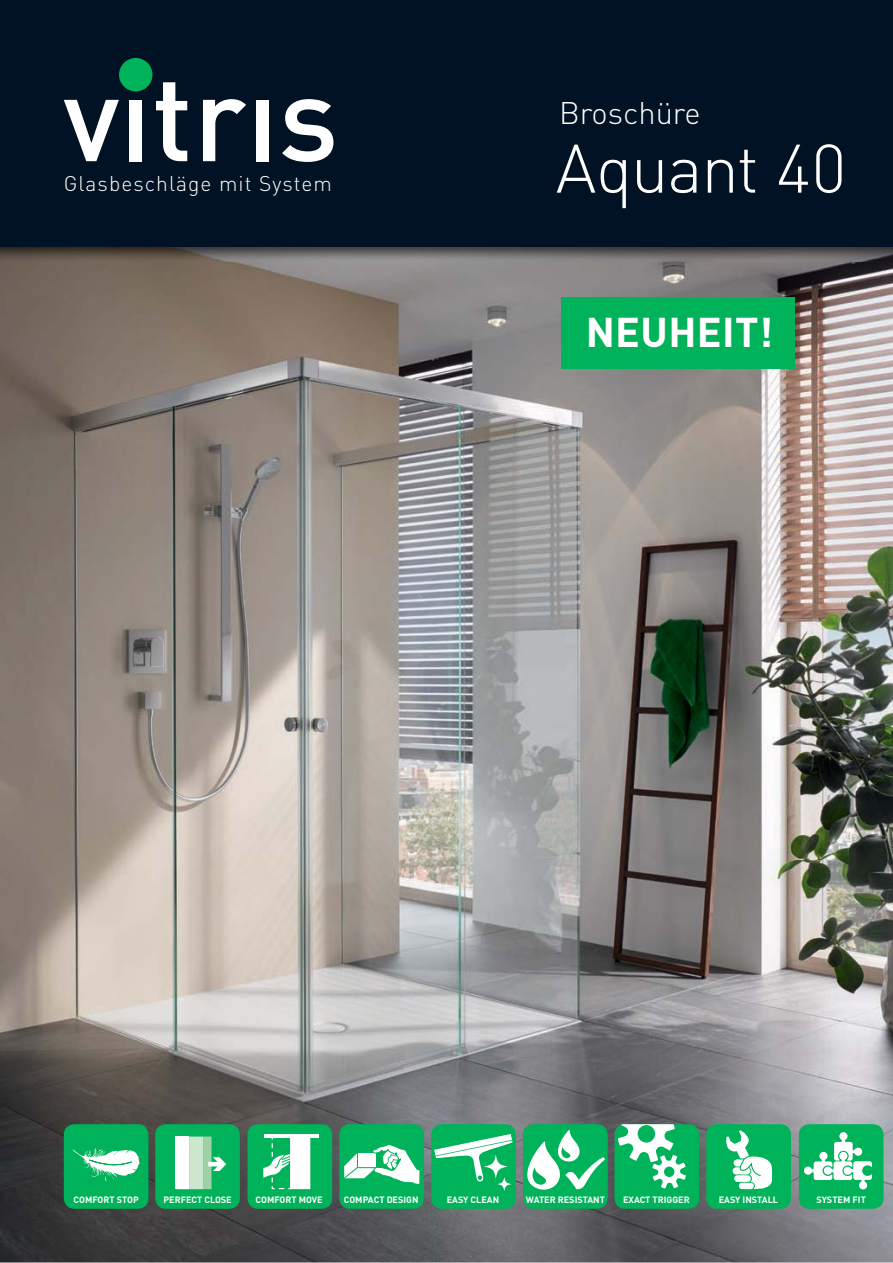
<style>
.page{position:relative;width:893px;height:1263px;background:#fff}
.page>*{position:absolute;margin:0;border:0;box-sizing:border-box;transform-origin:0 0}
.t1{font:300 67.5px "DIN Pro";letter-spacing:-.02em;color:#fff}
.t2{font:700 41.1px "DIN Pro";letter-spacing:.01em;color:#fff}
.t3{font:300 30.9px "DIN Pro";color:#fff}
.t4{font:300 21px "DIN Pro";letter-spacing:.05em;color:#fff}
.t5{font:700 9.15px "DIN";color:#fff}
</style>
<div class="page">
<img style="left:0;top:261px;width:892px;height:1002px">
<img style="left:0;top:247px;width:892px;height:14px">
<div style="left:0;top:0;width:892px;height:247px;background:#001223"></div>
<svg style="left:64px;top:100px;width:55px;height:61px"></svg>
<div style="left:130px;top:100px;width:12px;height:61px;background:#fff"></div>
<svg style="left:156px;top:82px;width:31px;height:79px"></svg>
<svg style="left:203px;top:99px;width:43px;height:62px"></svg>
<div style="left:256px;top:100px;width:12px;height:61px;background:#fff"></div>
<svg style="left:282px;top:99px;width:51px;height:63px"></svg>
<div style="left:119px;top:58px;width:33px;height:33px;background:#00b259;border-radius:50%"></div>
<div style="left:247px;top:1124px;width:85px;height:85px;background:#00b259;border-radius:11px"></div>
<hr style="left:264px;top:1134px;width:55px;height:4px;background:#fff">
<svg style="left:263px;top:1138px;width:29px;height:52px"></svg>
<div style="left:290px;top:1137px;width:20px;height:52px;background:#fff"></div>
<div style="left:339px;top:1124px;width:85px;height:85px;background:#00b259;border-radius:11px"></div>
<svg style="left:344px;top:1144px;width:76px;height:41px"></svg>
<div style="left:155px;top:1124px;width:85px;height:85px;background:#00b259;border-radius:11px"></div>
<svg style="left:175px;top:1137px;width:51px;height:52px"></svg>
<div style="left:431px;top:1124px;width:85px;height:85px;background:#00b259;border-radius:11px"></div>
<svg style="left:497px;top:1177px;width:14px;height:14px"></svg>
<svg style="left:434px;top:1134px;width:78px;height:48px"></svg>
<div style="left:614px;top:1124px;width:85px;height:85px;background:#00b259;border-radius:11px"></div>
<svg style="left:617px;top:1124px;width:69px;height:65px"></svg>
<div style="left:706px;top:1124px;width:85px;height:85px;background:#00b259;border-radius:11px"></div>
<svg style="left:726px;top:1130px;width:46px;height:59px"></svg>
<div style="left:798px;top:1124px;width:85px;height:85px;background:#00b259;border-radius:11px"></div>
<svg style="left:804px;top:1132px;width:68px;height:57px"></svg>
<div style="left:523px;top:1124px;width:84px;height:85px;background:#00b259;border-radius:11px"></div>
<svg style="left:523px;top:1129px;width:82px;height:63px"></svg>
<div style="left:64px;top:1124px;width:84px;height:85px;background:#00b259;border-radius:11px"></div>
<svg style="left:73px;top:1148px;width:67px;height:33px"></svg>
<div style="left:561px;top:297px;width:234px;height:72px;background:#00b259"></div>
<h3 class="t4" style="left:64px;top:176px;width:270px">Glasbeschläge mit System</h3>
<h3 class="t3" style="left:559px;top:102px;width:143px">Broschüre</h3>
<h1 class="t1" style="left:555px;top:144px;width:292px">Aquant 40</h1>
<h2 class="t2" style="left:585px;top:318px;width:189px">NEUHEIT!</h2>
<p class="t5" style="left:74px;top:1196px;width:67px">COMFORT STOP</p>
<p class="t5" style="left:163px;top:1196px;width:70px">PERFECT CLOSE</p>
<p class="t5" style="left:255px;top:1196px;width:69px">COMFORT MOVE</p>
<p class="t5" style="left:344px;top:1196px;width:76px">COMPACT DESIGN</p>
<p class="t5" style="left:447px;top:1196px;width:54px">EASY CLEAN</p>
<p class="t5" style="left:526px;top:1196px;width:81px">WATER RESISTANT</p>
<p class="t5" style="left:623px;top:1196px;width:68px">EXACT TRIGGER</p>
<p class="t5" style="left:718px;top:1196px;width:61px">EASY INSTALL</p>
<p class="t5" style="left:816px;top:1196px;width:51px">SYSTEM FIT</p>
</div>
